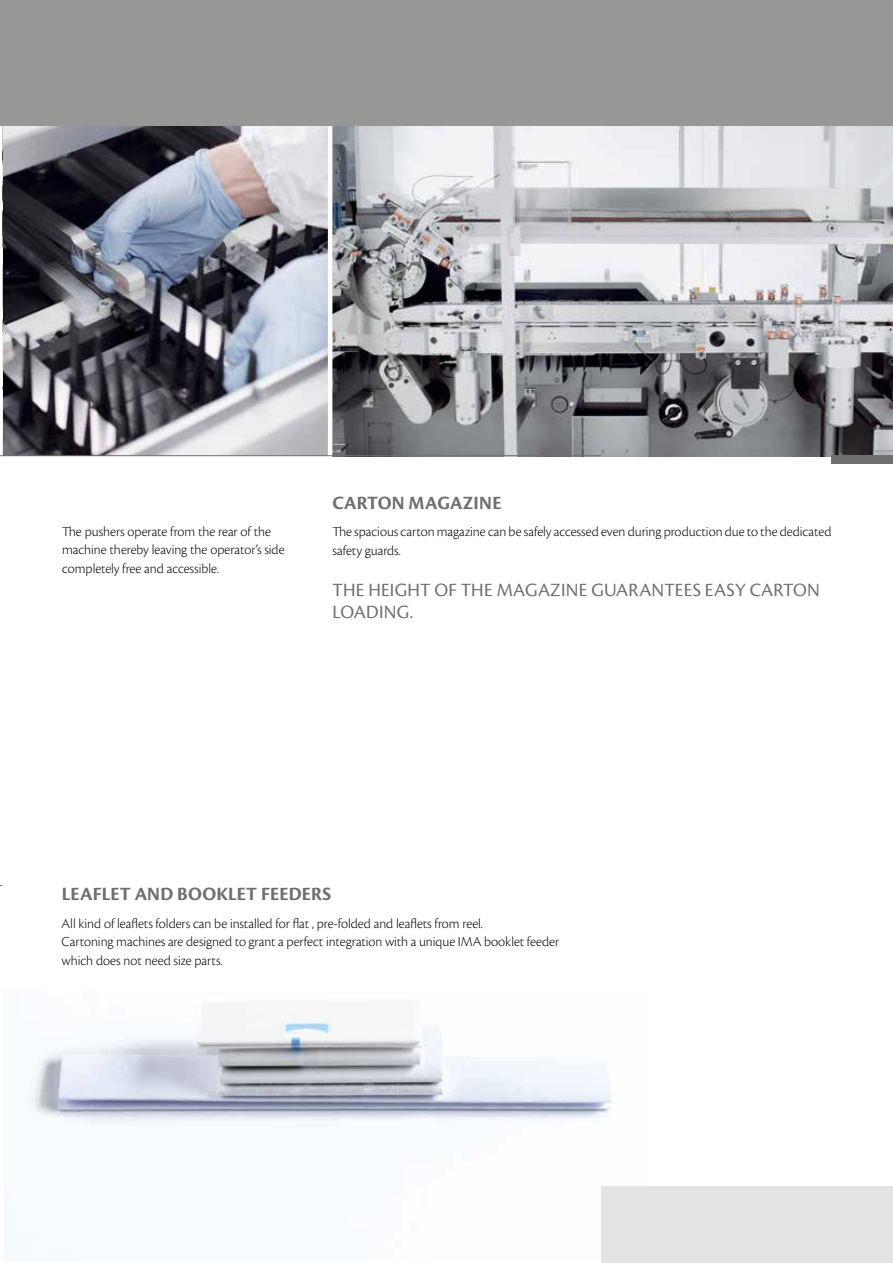
<style>
.page{position:relative;width:893px;height:1263px;background:#fff}
.page>*{position:absolute;margin:0;border:0;box-sizing:border-box;transform-origin:0 0}
.t1{font:19.5px/22.5px "Cronos Pro Subh";letter-spacing:.01em;color:#6f6f6e}
.t2{font:19.5px "Cronos Pro Bold Subh";letter-spacing:.01em;color:#6f6f6e}
.t3{font:14.25px/18.8px "Cronos Pro Lt Subh";color:#000}
</style>
<div class="page">
<img style="left:2px;top:126px;width:326px;height:329px">
<img style="left:27px;top:1021px;width:585px;height:240px">
<img style="left:332px;top:126px;width:561px;height:330px">
<div style="left:602px;top:1186px;width:291px;height:77px;background:#e3e3e3"></div>
<div style="left:831px;top:455px;width:62px;height:9px;background:#6f6f6e"></div>
<hr style="left:0;top:455px;width:601px;height:1px;background:#6f6f6e">
<div style="left:0;top:0;width:893px;height:126px;background:#979796"></div>
<p class="t3" style="left:62px;top:522px;width:224px">The pushers operate from the rear of the machine thereby leaving the operator’s side completely free and accessible.</p>
<h1 class="t2" style="left:332px;top:491px;width:171px">CARTON MAGAZINE</h1>
<p class="t3" style="left:332px;top:522px;width:500px">The spacious carton magazine can be safely accessed even during production due to the dedicated safety guards.</p>
<h1 class="t1" style="left:332px;top:578px;width:489px">THE HEIGHT OF THE MAGAZINE GUARANTEES EASY CARTON<br>LOADING.</h1>
<h1 class="t2" style="left:62px;top:883px;width:271px">LEAFLET AND BOOKLET FEEDERS</h1>
<p class="t3" style="left:62px;top:913px;width:499px">All kind of leaflets folders can be installed for flat , pre-folded and leaflets from reel.<br>Cartoning machines are designed to grant a perfect integration with a unique IMA booklet feeder which does not need size parts.</p>
</div>
